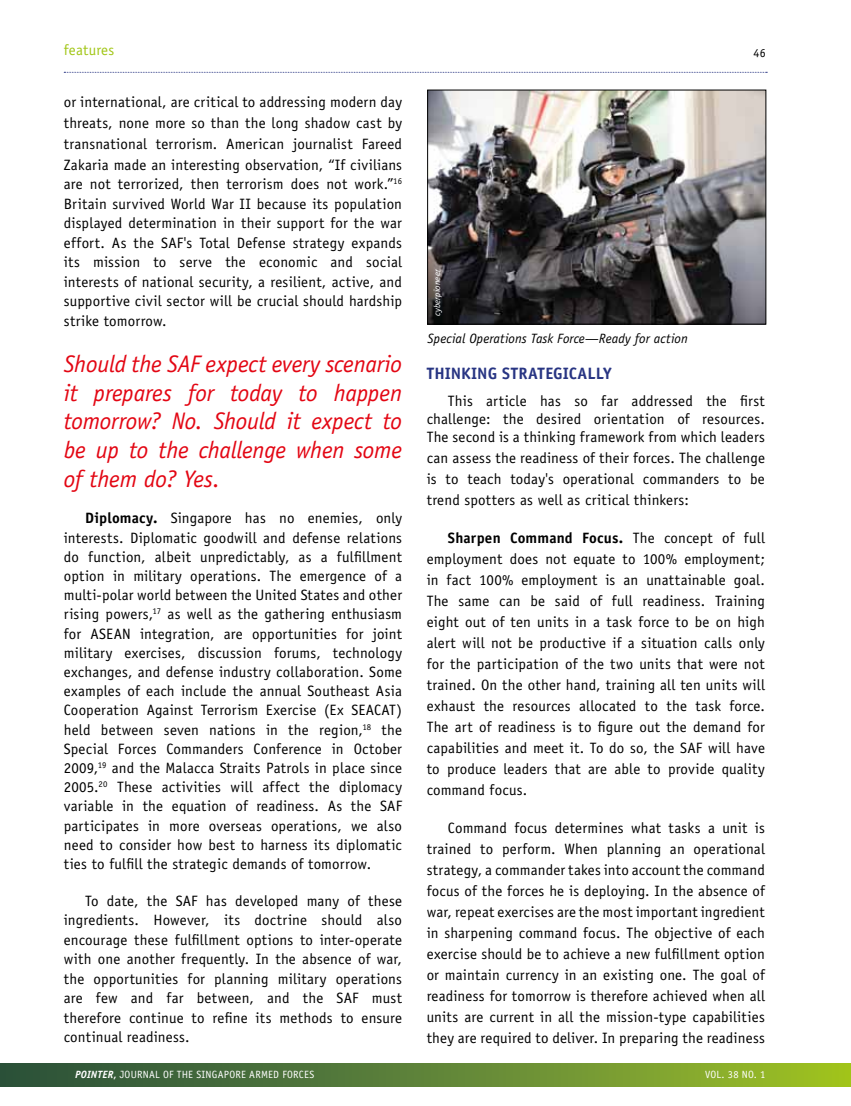
<style>
.page{position:relative;width:851px;height:1106px;background:#fff}
.page>*{position:absolute;margin:0;border:0;box-sizing:border-box;transform-origin:0 0}
.t1{font:italic 24px/28.8px "Officina Sans Std";letter-spacing:-.01em;color:#e30613;text-align:justify}
.t2{font:700 16.5px "Officina Sans Std";letter-spacing:.025em;color:#283583}
.t3{font:15px/21px "Officina Sans Std";letter-spacing:.015em;color:#000;text-align:justify}
.t4{font:15px "Officina Sans Std";letter-spacing:.015em;color:#a2c617}
.t5{font:italic 13.5px "Officina Sans Std";letter-spacing:.005em;color:#000}
.t6{font:12px "Officina Sans Std";color:#000}
.t7{font:10.5px "Officina Sans Std";letter-spacing:.02em;color:#fff}
.t8{font:italic 9px "Officina Sans Std";letter-spacing:.02em;color:#fff}
.s1{font-weight:700}
.s2{font-weight:700;font-style:italic}
</style>
<div class="page">
<div style="left:0;top:1063px;width:850px;height:23px;background:linear-gradient(to right,#254c40,#9dbf29)"></div>
<svg style="left:64px;top:72px;width:703px;height:1px"></svg>
<img style="left:429px;top:92px;width:335px;height:230px">
<div style="left:427px;top:90px;width:339px;height:234px;border:1px solid #000"></div>
<p class="t4" style="left:64px;top:41px;width:52px">features</p>
<p class="t6" style="left:753px;top:46px;width:14px">46</p>
<p class="t3" style="left:64px;top:91px;width:340px">or international, are critical to addressing modern day threats, none more so than the long shadow cast by transnational terrorism. American journalist Fareed Zakaria made an interesting observation, “If civilians</p>
<p class="t3" style="left:64px;top:175px;width:340px;line-height:19.5px">are not terrorized, then terrorism does not work.”<sup>16<br></sup>Britain survived World War II because its population displayed determination in their support for the war effort. As the SAF's Total Defense strategy expands its mission to serve the economic and social interests of national security, a resilient, active, and supportive civil sector will be crucial should hardship strike tomorrow.</p>
<h1 class="t1" style="left:64px;top:349px;width:340px">Should the SAF expect every scenario it prepares for today to happen tomorrow? No. Should it expect to be up to the challenge when some of them do? Yes.</h1>
<p class="t3" style="left:64px;top:508px;width:340px;line-height:19.2px;text-indent:21px"><span class="s1">Diplomacy.</span> Singapore has no enemies, only interests. Diplomatic goodwill and defense relations do function, albeit unpredictably, as a fulfillment option in military operations. The emergence of a multi-polar world between the United States and other rising powers,<sup>17</sup> as well as the gathering enthusiasm for ASEAN</p>
<p class="t8" style="left:432px;top:316px;width:49px;rotate:-90deg">cyberpioneer</p>
<p class="t5" style="left:427px;top:330px;width:262px">Special Operations Task Force—Ready for action</p>
<p class="t2" style="left:426px;top:363px;width:94px">Thinking Strat</p>
<p class="t2" style="left:545px;top:363px;width:67px">egically</p>
<p class="t3" style="left:426px;top:392px;width:340px;line-height:18px;text-indent:21px">This article has so far addressed the first challenge: the desired orientation of resources.<br>The second is a thinking framework from which leaders</p>
<p class="t3" style="left:426px;top:447px;width:340px">can assess the readiness of their forces. The challenge is to teach today's operational commanders to be trend spotters as well as critical thinkers:</p>
<p class="t3" style="left:426px;top:527px;width:340px;text-indent:21px"><span class="s1">Sharpen Command Focus.</span> The concept of full employment does not equate to 100% employment; in fact 100% employment is an unattainable goal.<br>The same can be said of full readiness. Training eight out of ten units in a task force to be on high alert will not be productive if a situation calls only for the participation of the two units that were not trained. On the other hand, training all ten units will exhaust the resources allocated to the task force.<br>The art of readiness is to figure out the demand for capabilities and meet it. To do so, the SAF</p>
<p class="t3" style="left:64px;top:624px;width:340px;line-height:19.2px;text-indent:76px">integration, are opportunities for joint military exercises, discussion forums, technology exchanges, and defense industry collaboration. Some examples of each include the annual Southeast Asia Cooperation Against Terrorism Exercise (Ex SEACAT</p>
<p class="t3" style="left:64px;top:700px;width:340px;line-height:19.2px;text-align:left;text-indent:333px">) held between seven nations in the region,<sup>18</sup> the Special Forces Commanders Conference in October 2009,<sup>19</sup> and the Malacca Straits Patrols in place since 2005.<sup>20</sup> These activities will affect the diplomacy variable in the equation of readiness. As the SAF participates in more overseas operations, we also need to consider how best to harness its diplomatic ties to fulfill the strategic demands of tomorrow.</p>
<p class="t3" style="left:85px;top:890px;width:99px">To date, the SAF</p>
<p class="t3" style="left:426px;top:737px;width:340px;text-indent:281px">will have to produce leaders that are able to provide quality command focus.</p>
<p class="t3" style="left:426px;top:817px;width:340px;text-indent:21px">Command focus determines what tasks a unit is trained to perform. When planning an operational strategy, a commander takes into account the command focus of the forces he is deploying. In the absence of war, repeat exercises are the most important ingredient in sharpening command focus. The objective of each exercise should be to achieve a new fulfillment option or maintain currency in an existing one. The goal of readiness for tomorrow is therefore achieved when all units are current in all the mission-type capabilities they are required to deliver. In preparing the readiness</p>
<p class="t3" style="left:64px;top:890px;width:340px;line-height:19.5px;text-indent:142px">has developed many of these ingredients. H owever, its doctrine should also encourage these fulfillment options to inter-operate with one another frequently. In the absence of war, the opportunities for planning military operations are few and far between, and the SAF</p>
<p class="t3" style="left:64px;top:988px;width:340px;line-height:19.5px;text-indent:308px">must therefore continue to refine its methods to ensure continual readiness.</p>
<p class="t7" style="left:75px;top:1068px;width:240px"><span class="s2">POINTER</span><span class="s1">,</span> Journal of the singapore armed forces</p>
<p class="t7" style="left:705px;top:1068px;width:62px">Vol. 38 No. 1</p>
</div>
